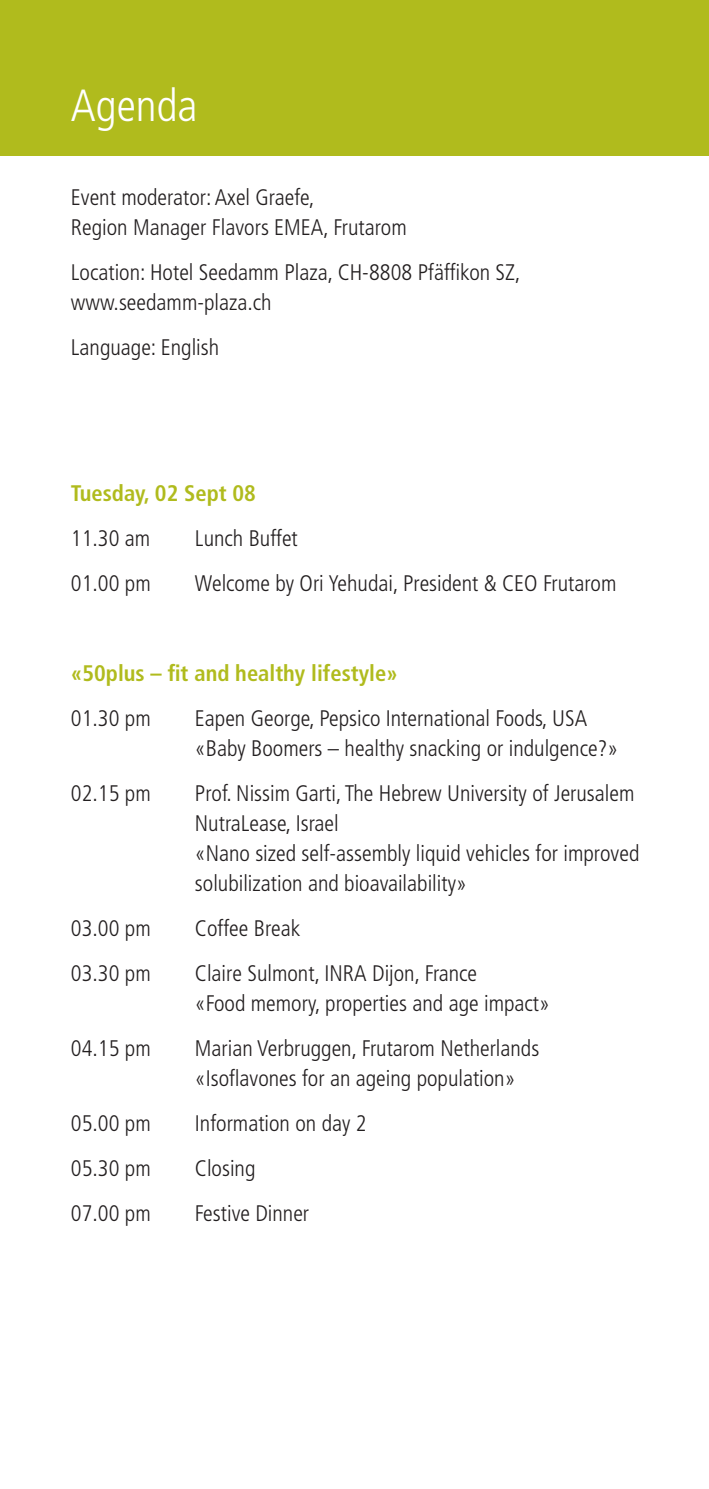
<style>
.page{position:relative;width:709px;height:1489px;background:#fff}
.page>*{position:absolute;margin:0;border:0;box-sizing:border-box;transform-origin:0 0}
.t1{font:300 condensed 45px "Frutiger";color:#fff}
.t2{font:300 condensed 22.5px/45px "Frutiger";color:#231f20}
.t3{font:700 condensed 22.5px "Frutiger";color:#b0bb1d}
</style>
<div class="page">
<div style="left:0;top:0;width:709px;height:156px;background:#b0bb1d"></div>
<h1 class="t1" style="left:71px;top:79px;width:128px">Agenda</h1>
<p class="t2" style="left:71px;top:182px;width:337px;line-height:30px">Event moderator: Axel Graefe,<br>Region Manager Flavors EMEA, Frutarom</p>
<p class="t2" style="left:71px;top:257px;width:451px;line-height:30px">Location: Hotel Seedamm Plaza, CH-8808 Pfäffikon SZ, www.seedamm-plaza.ch</p>
<p class="t2" style="left:71px;top:325px;width:150px">Language: English</p>
<p class="t3" style="left:71px;top:479px;width:187px">Tuesday, 02 Sept 08</p>
<p class="t2" style="left:71px;top:515px;width:81px">11.30 am<br>01.00 pm</p>
<p class="t2" style="left:195px;top:515px;width:423px">Lunch Buffet<br>Welcome by Ori Yehudai, President &amp; CEO Frutarom</p>
<p class="t3" style="left:71px;top:659px;width:328px">«50plus – fit and healthy lifestyle»</p>
<p class="t2" style="left:71px;top:695px;width:81px">01.30 pm</p>
<p class="t2" style="left:195px;top:703px;width:425px;line-height:30px">Eapen George, Pepsico International Foods, USA «Baby Boomers – healthy snacking or indulgence?»</p>
<p class="t2" style="left:195px;top:778px;width:446px;line-height:30px">Prof. Nissim Garti, The Hebrew University of Jerusalem NutraLease, Israel<br>«Nano sized self-assembly liquid vehicles for improved solubilization and bioavailability»</p>
<p class="t2" style="left:195px;top:905px;width:284px">Coffee Break<br>Claire Sulmont, INRA Dijon, France</p>
<p class="t2" style="left:195px;top:980px;width:356px">«Food memory, properties and age impact»<br>Marian Verbruggen, Frutarom Netherlands</p>
<p class="t2" style="left:195px;top:1055px;width:322px">«Isoflavones for an ageing population»<br>Information on day 2<br>Closing<br>Festive Dinner</p>
<p class="t2" style="left:71px;top:770px;width:81px">02.15 pm</p>
<p class="t2" style="left:71px;top:905px;width:81px">03.00 pm<br>03.30 pm</p>
<p class="t2" style="left:71px;top:1025px;width:81px">04.15 pm</p>
<p class="t2" style="left:71px;top:1100px;width:81px;text-align:justify">05.00 pm 05.30 pm 07.00 pm</p>
</div>
